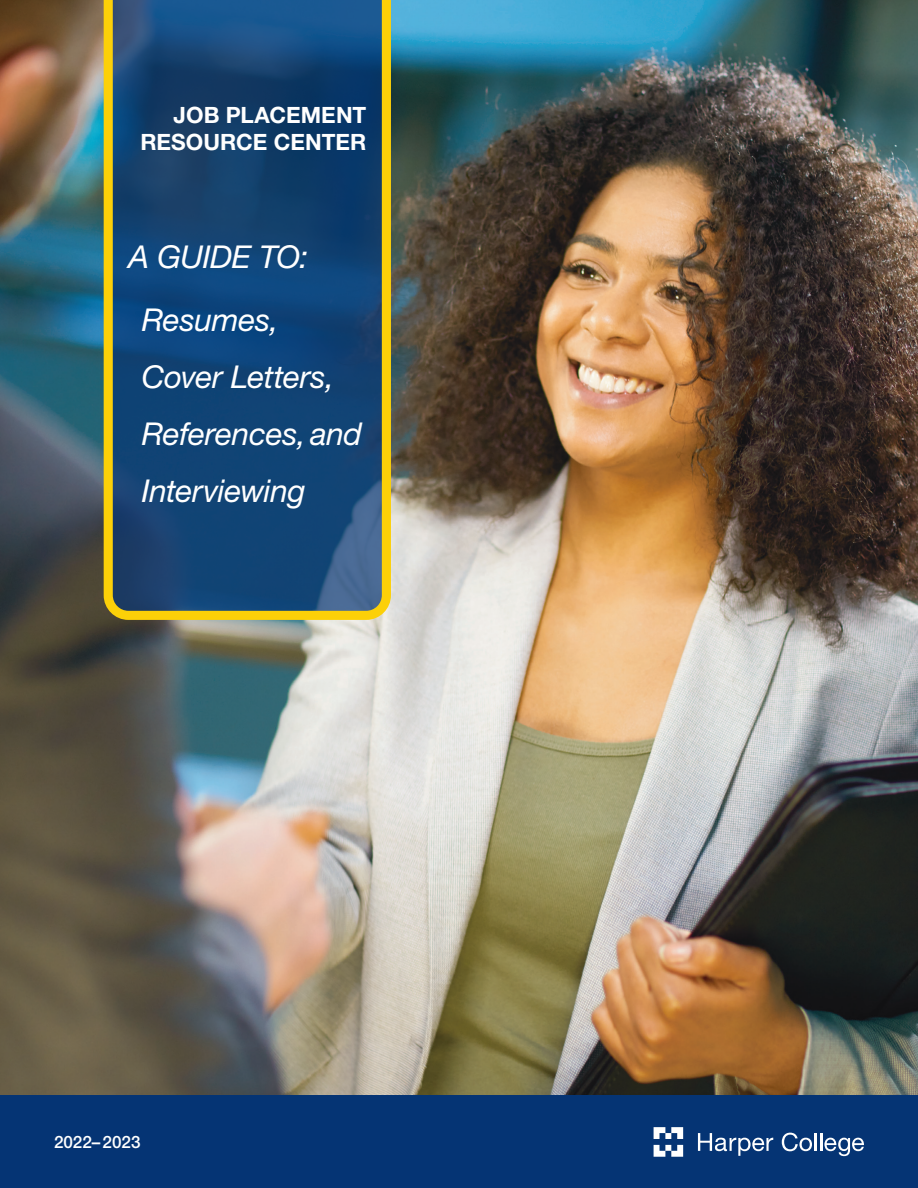
<style>
.page{position:relative;width:918px;height:1188px;background:#fff}
.page>*{position:absolute;margin:0;border:0;box-sizing:border-box;transform-origin:0 0}
.t1{font:italic 31.5px/57px "Helvetica Neue LT Std";letter-spacing:-.015em;color:#fff}
.body_copy{font:700 22.5px/27px "Helvetica Neue LT Std";color:#fff;text-align:right}
.body_copy-2{font:500 17.1px "Helvetica Neue LT Std";color:#fff}
</style>
<div class="page">
<img style="left:0;top:0;width:918px;height:1096px">
<div style="left:0;top:1096px;width:918px;height:92px;background:#053474"></div>
<svg style="left:104px;top:0;width:287px;height:620px;background:#254e6c"></svg>
<svg style="left:698px;top:1133px;width:75px;height:23px"></svg>
<svg style="left:782px;top:1133px;width:82px;height:23px"></svg>
<svg style="left:654px;top:1127px;width:29px;height:12px"></svg>
<svg style="left:654px;top:1145px;width:29px;height:12px"></svg>
<p class="body_copy" style="left:140px;top:101px;width:228px">JOB PLACEMENT<br>RESOURCE CENTER</p>
<p class="t1" style="left:128px;top:227px;width:181px">A GUIDE TO:</p>
<p class="t1" style="left:142px;top:291px;width:222px">Resumes,<br>Cover Letters,<br>References, and<br>Interviewing</p>
<p class="body_copy-2" style="left:54px;top:1132px;width:88px">2022–2023</p>
</div>
